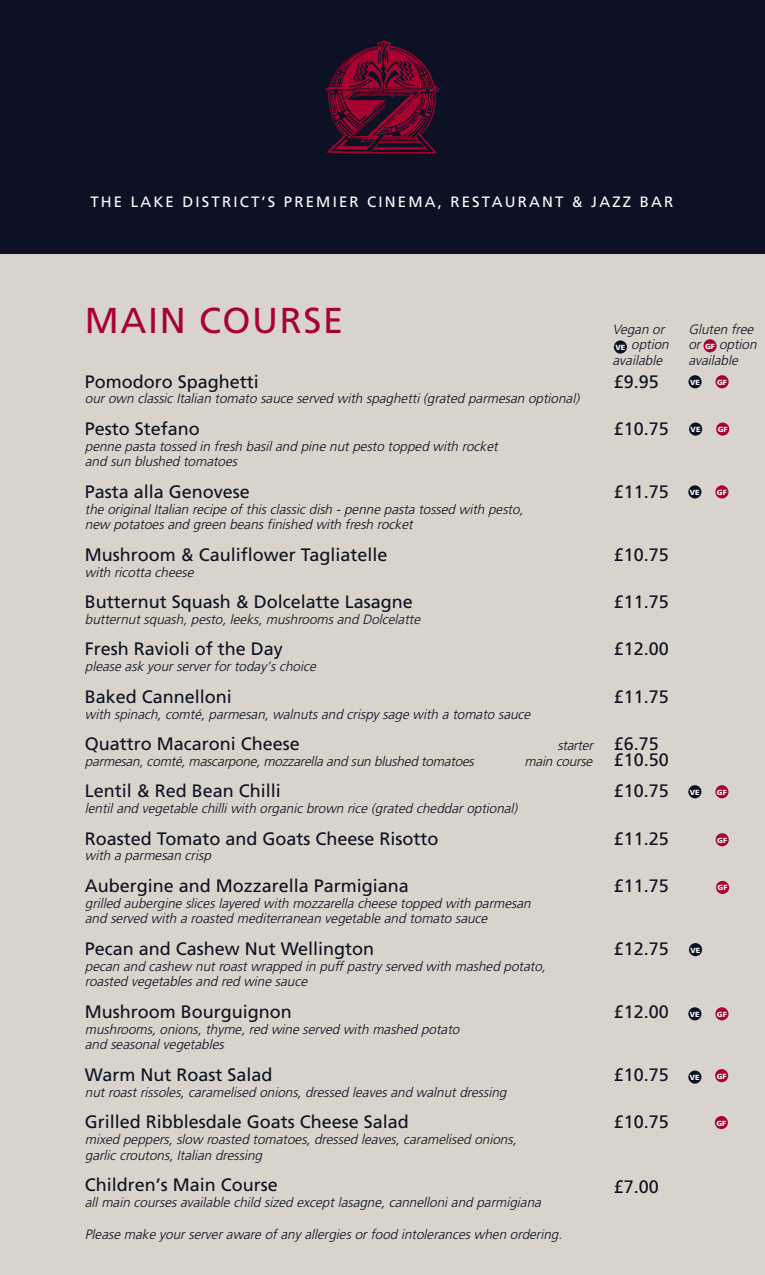
<style>
.page{position:relative;width:765px;height:1275px;background:#fff}
.page>*{position:absolute;margin:0;border:0;box-sizing:border-box;transform-origin:0 0}
.t1{font:36px "Frutiger LT";letter-spacing:.045em;color:#a80330}
.t2{font:18px/15.8px "Frutiger LT";color:#0c1123}
.t3{font:15px "Frutiger LT";letter-spacing:.145em;color:#fff}
.t4{font:italic 300 13.5px/15.8px "Frutiger LT";color:#0c1123}
.t5{font:900 7.35px "Frutiger LT";color:#fff}
</style>
<div class="page">
<div style="left:0;top:254px;width:764px;height:1020px;background:#d9d4cb"></div>
<div style="left:0;top:0;width:764px;height:254px;background:#0c1123"></div>
<img style="left:325px;top:40px;width:115px;height:114px">
<div style="left:613px;top:340px;width:13px;height:13px;background:#0c1123;border-radius:50%"></div>
<div style="left:703px;top:339px;width:13px;height:13px;background:#a80330;border-radius:50%"></div>
<div style="left:715px;top:375px;width:13px;height:13px;background:#a80330;border-radius:50%"></div>
<div style="left:714px;top:1069px;width:13px;height:13px;background:#a80330;border-radius:50%"></div>
<div style="left:688px;top:375px;width:13px;height:13px;background:#0c1123;border-radius:50%"></div>
<svg style="left:715px;top:422px;width:13px;height:13px"></svg>
<svg style="left:688px;top:422px;width:13px;height:13px"></svg>
<div style="left:714px;top:485px;width:14px;height:13px;background:#a80330;border-radius:50%"></div>
<div style="left:687px;top:485px;width:14px;height:13px;background:#0c1123;border-radius:50%"></div>
<div style="left:714px;top:785px;width:14px;height:13px;background:#a80330;border-radius:50%"></div>
<div style="left:715px;top:833px;width:13px;height:13px;background:#a80330;border-radius:50%"></div>
<svg style="left:715px;top:880px;width:13px;height:14px"></svg>
<div style="left:687px;top:785px;width:14px;height:13px;background:#0c1123;border-radius:50%"></div>
<div style="left:688px;top:943px;width:13px;height:13px;background:#0c1123;border-radius:50%"></div>
<svg style="left:687px;top:1070px;width:14px;height:13px"></svg>
<div style="left:714px;top:1007px;width:14px;height:13px;background:#a80330;border-radius:50%"></div>
<div style="left:714px;top:1115px;width:13px;height:14px;background:#a80330;border-radius:50%"></div>
<div style="left:687px;top:1007px;width:14px;height:13px;background:#0c1123;border-radius:50%"></div>
<p class="t3" style="left:90px;top:195px;width:584px">THE LAKE DISTRICT’S PREMIER CINEMA, RESTAURANT &amp; JAZZ BAR</p>
<h1 class="t1" style="left:85px;top:306px;width:260px">MAIN COURSE</h1>
<h2 class="t2" style="left:85px;top:375px;width:175px">Pomodoro Spaghetti</h2>
<p class="t4" style="left:85px;top:392px;width:498px">our own classic Italian tomato sauce served with spaghetti (grated parmesan optional)</p>
<h2 class="t2" style="left:85px;top:422px;width:116px">Pesto Stefano</h2>
<p class="t4" style="left:85px;top:439px;width:417px">penne pasta tossed in fresh basil and pine nut pesto topped with rocket and sun blushed tomatoes</p>
<h2 class="t2" style="left:85px;top:485px;width:166px">Pasta alla Genovese</h2>
<p class="t4" style="left:85px;top:502px;width:442px">the original Italian recipe of this classic dish - penne pasta tossed with pesto, new potatoes and green beans finished with fresh rocket</p>
<h2 class="t2" style="left:85px;top:548px;width:304px">Mushroom &amp; Cauliflower Tagliatelle</h2>
<p class="t4" style="left:85px;top:565px;width:113px">with ricotta cheese</p>
<h2 class="t2" style="left:85px;top:595px;width:329px">Butternut Squash &amp; Dolcelatte Lasagne</h2>
<p class="t4" style="left:85px;top:612px;width:339px">butternut squash, pesto, leeks, mushrooms and Dolcelatte</p>
<h2 class="t2" style="left:85px;top:642px;width:199px">Fresh Ravioli of the Day</h2>
<p class="t4" style="left:85px;top:659px;width:235px">please ask your server for today ’s choice</p>
<h2 class="t2" style="left:85px;top:690px;width:148px">Baked Cannelloni</h2>
<p class="t4" style="left:85px;top:707px;width:449px">with spinach, comté, parmesan, walnuts and crispy sage with a tomato sauce</p>
<h2 class="t2" style="left:85px;top:737px;width:216px">Quattro Macaroni Cheese</h2>
<p class="t4" style="left:557px;top:738px;width:40px">starter</p>
<p class="t4" style="left:85px;top:754px;width:393px">parmesan,comté,mascarpone,mozzarella and sun blushed tomatoes</p>
<p class="t4" style="left:524px;top:754px;width:72px">main course</p>
<h2 class="t2" style="left:85px;top:784px;width:197px">Lentil &amp; Red Bean Chilli</h2>
<p class="t4" style="left:85px;top:801px;width:436px">lentil and vegetable chilli with organic brown rice (grated cheddar optional)</p>
<h2 class="t2" style="left:85px;top:831px;width:355px">Roasted Tomato and Goats Cheese Risotto</h2>
<p class="t4" style="left:85px;top:848px;width:130px">with a parmesan crisp</p>
<h2 class="t2" style="left:85px;top:879px;width:325px">Aubergine and Mozzarella Parmigiana</h2>
<p class="t4" style="left:85px;top:896px;width:450px">grilled aubergine slices layered with mozzarella cheese topped with parmesan and served with a roasted mediterranean vegetable and tomato sauce</p>
<h2 class="t2" style="left:85px;top:942px;width:291px">Pecan and Cashew Nut Wellington</h2>
<p class="t4" style="left:85px;top:959px;width:464px">pecan and cashew nut roast wrapped in puff pastry served with mashed potato, roasted vegetables and red wine sauce</p>
<h2 class="t2" style="left:85px;top:1005px;width:208px">Mushroom Bourguignon</h2>
<p class="t4" style="left:85px;top:1022px;width:378px">mushrooms, onions, thyme, red wine served with mashed potato and seasonal vegetables</p>
<h2 class="t2" style="left:85px;top:1068px;width:189px">Warm Nut Roast Salad</h2>
<p class="t4" style="left:85px;top:1085px;width:425px">nut roast rissoles, caramelised onions, dressed leaves and walnut dressing</p>
<h2 class="t2" style="left:85px;top:1115px;width:325px">Grilled Ribblesdale Goats Cheese Salad</h2>
<p class="t4" style="left:85px;top:1132px;width:435px">mixed peppers, slow roasted tomatoes, dressed leaves, caramelised onions, garlic croutons, Italian dressing</p>
<h2 class="t2" style="left:85px;top:1178px;width:194px">Children’s Main Course</h2>
<p class="t4" style="left:85px;top:1195px;width:460px">all main courses available child sized except lasagne, cannelloni and parmigiana</p>
<p class="t4" style="left:85px;top:1226px;width:481px">Please make your server aware of any allergies or food intolerances when ordering.</p>
<p class="t4" style="left:687px;top:322px;width:72px">Gluten free or option available</p>
<p class="t4" style="left:612px;top:322px;width:56px">Vegan or</p>
<p class="t4" style="left:630px;top:338px;width:42px">option</p>
<p class="t4" style="left:612px;top:353px;width:54px">available</p>
<p class="t5" style="left:615px;top:344px;width:11px">VE</p>
<p class="t5" style="left:704px;top:343px;width:11px">GF</p>
<h2 class="t2" style="left:613px;top:375px;width:46px">£9.95</h2>
<h2 class="t2" style="left:613px;top:422px;width:56px">£10.75</h2>
<h2 class="t2" style="left:613px;top:485px;width:56px">£11.75</h2>
<h2 class="t2" style="left:613px;top:548px;width:56px">£10.75</h2>
<h2 class="t2" style="left:613px;top:595px;width:56px">£11.75</h2>
<h2 class="t2" style="left:613px;top:642px;width:56px">£12.00</h2>
<h2 class="t2" style="left:613px;top:690px;width:56px">£11.75</h2>
<h2 class="t2" style="left:613px;top:737px;width:56px">£6.75 £10.50</h2>
<h2 class="t2" style="left:613px;top:784px;width:56px">£10.75</h2>
<h2 class="t2" style="left:613px;top:831px;width:56px">£11.25</h2>
<h2 class="t2" style="left:613px;top:879px;width:56px">£11.75</h2>
<h2 class="t2" style="left:613px;top:942px;width:56px">£12.75</h2>
<h2 class="t2" style="left:613px;top:1005px;width:56px">£12.00</h2>
<h2 class="t2" style="left:613px;top:1068px;width:56px">£10.75</h2>
<h2 class="t2" style="left:613px;top:1115px;width:56px">£10.75</h2>
<h2 class="t2" style="left:613px;top:1179px;width:46px">£7.00</h2>
<p class="t5" style="left:689px;top:379px;width:11px">VE</p>
<p class="t5" style="left:716px;top:379px;width:11px">GF</p>
<p class="t5" style="left:690px;top:426px;width:11px">VE</p>
<p class="t5" style="left:717px;top:426px;width:11px">GF</p>
<p class="t5" style="left:689px;top:489px;width:11px">VE</p>
<p class="t5" style="left:716px;top:489px;width:11px">GF</p>
<p class="t5" style="left:689px;top:789px;width:11px">VE</p>
<p class="t5" style="left:716px;top:789px;width:11px">GF</p>
<p class="t5" style="left:716px;top:837px;width:11px">GF</p>
<p class="t5" style="left:717px;top:884px;width:11px">GF</p>
<p class="t5" style="left:690px;top:947px;width:11px">VE</p>
<p class="t5" style="left:689px;top:1011px;width:11px">VE</p>
<p class="t5" style="left:716px;top:1011px;width:11px">GF</p>
<p class="t5" style="left:689px;top:1074px;width:11px">VE</p>
<p class="t5" style="left:716px;top:1073px;width:11px">GF</p>
<p class="t5" style="left:716px;top:1119px;width:11px">GF</p>
</div>
